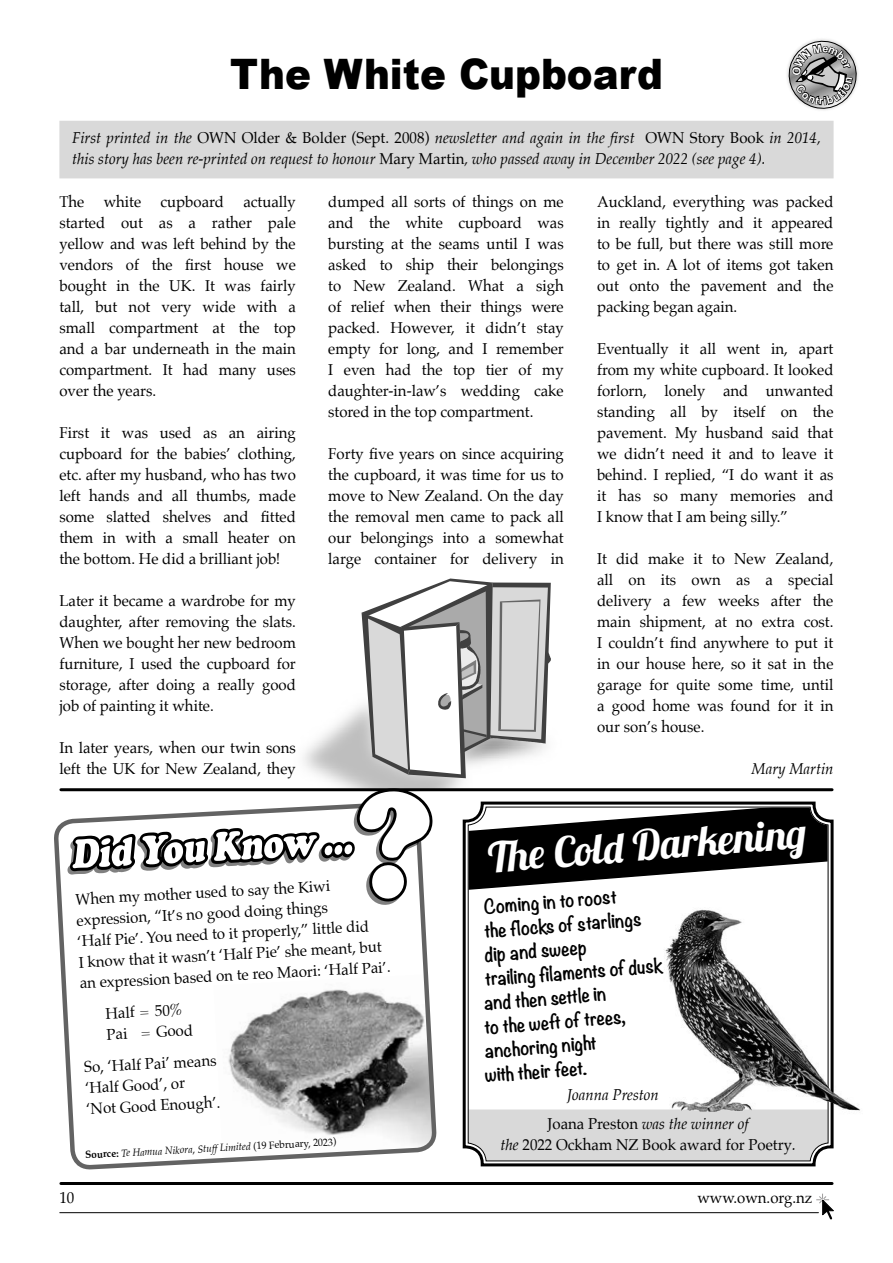
<style>
.page{position:relative;width:893px;height:1263px;background:#fff}
.page>*{position:absolute;margin:0;border:0;box-sizing:border-box;transform-origin:0 0}
.Heading{font:900 42px "Arial";color:#000;scale:.92 1}
.Heading-2{font:42px "Lobster 1.3";color:#fff}
.Body_Text{font:700 18px "Noteworthy";color:#000}
.Body_Text-2{font:15.75px/21px "Palatino";color:#000;text-align:justify;scale:.95 1}
.Body_Text-3{font:italic 15.75px/21px "Palatino";color:#000;scale:.95 1}
.Body_Text-4{font:italic 10.5px "Palatino";color:#000;scale:.95 1}
.s1{font-style:normal}
.s2{font-weight:700;font-style:normal}
.s3{font-style:italic}
</style>
<div class="page">
<hr style="left:61px;top:1182px;width:771px;height:3px;background:#000">
<svg style="left:816px;top:1194px;width:18px;height:26px"></svg>
<hr style="left:60px;top:1212px;width:758px;height:1px;background:#000">
<svg style="left:462px;top:801px;width:372px;height:366px"></svg>
<div style="left:468px;top:806px;width:361px;height:355px;border:1px solid #000;border-radius:18px"></div>
<svg style="left:418px;top:908px;width:17px;height:306px"></svg>
<svg style="left:418px;top:578px;width:133px;height:200px"></svg>
<hr style="left:61px;top:788px;width:771px;height:3px;background:#000">
<div style="left:59px;top:121px;width:775px;height:57px;background:#d9d9d9"></div>
<svg style="left:54px;top:591px;width:364px;height:623px"></svg>
<svg style="left:65px;top:785px;width:369px;height:123px"></svg>
<img style="left:822px;top:1085px;width:16px;height:20px">
<img style="left:672px;top:1104px;width:79px;height:8px">
<svg style="left:787px;top:39px;width:71px;height:71px"></svg>
<p class="Heading" style="left:230px;top:44px;width:472px">The White Cupboard</p>
<p class="Body_Text-3" style="left:72px;top:127px;width:790px">First printed in the <span class="s1">OWN Older &amp; Bolder (Sept. 2008)</span> newsletter and again in the first <span class="s1">OWN Story Book</span> in 2014, this story has been re-printed on request to honour <span class="s1">Mary Martin</span>, who passed away in December 2022 (see page 4).</p>
<p class="Body_Text-2" style="left:59px;top:191px;width:250px">The white cupboard actually started out as a rather pale yellow and was left behind by the vendors of the first house we bought in the UK. It was fairly tall, but not very wide with a small compartment at the top and a bar underneath in the main compartment. It had many uses over the years.</p>
<p class="Body_Text-2" style="left:59px;top:422px;width:250px">First it was used as an airing cupboard for the babies’ clothing, etc. after my husband, who has two left hands and all thumbs, made some slatted shelves and fitted them in with a small heater on the bottom. He did a brilliant job!</p>
<p class="Body_Text-2" style="left:59px;top:590px;width:250px">Later it became a wardrobe for my daughter, after removing the slats.<br>When we bought her new bedroom furniture, I used the cupboard for storage, after doing a really good job of painting it white.</p>
<p class="Body_Text-2" style="left:59px;top:737px;width:250px">In later years, when our twin sons left the UK for New Zealand, they</p>
<p class="Body_Text-2" style="left:328px;top:191px;width:249px">dumped all sorts of things on me and the white cupboard was bursting at the seams until I was asked to ship their belongings to New Zealand. What a sigh of relief when their things were packed. However, it didn’t stay empty for long, and I remember I even had the top tier of my daughter-in-law’s wedding cake stored in the top compartment.</p>
<p class="Body_Text-2" style="left:328px;top:443px;width:249px">Forty five years on since acquiring the cupboard, it was time for us to move to New Zealand. On the day the removal men came to pack all our belongings into a somewhat large container for delivery in</p>
<p class="Body_Text-2" style="left:597px;top:191px;width:250px">Auckland, everything was packed in really tightly and it appeared to be full, but there was still more to get in. A lot of items got taken out onto the pavement and the packing began again.</p>
<p class="Body_Text-2" style="left:597px;top:338px;width:250px">Eventually it all went in, apart from my white cupboard. It looked forlorn, lonely and unwanted standing all by itself on the pavement. My husband said that we didn’t need it and to leave it behind. I replied, “I do want it as it has so many memories and I know that I am being silly.”</p>
<p class="Body_Text-2" style="left:597px;top:548px;width:250px">It did make it to New Zealand, all on its own as a special delivery a few weeks after the main shipment, at no extra cost.<br>I couldn’t find anywhere to put it in our house here, so it sat in the garage for quite some time, until a good home was found for it in our son’s house.</p>
<p class="Body_Text-3" style="left:752px;top:757px;width:88px">Mary Martin</p>
<p class="Body_Text-2" style="left:75px;top:889px;width:329px;text-align:left;rotate:-3deg">When my mother used to say the Kiwi expression, “It’s no good doing things<br>‘Half Pie’. You need to it properly,” little did<br>I know that it wasn’t ‘Half Pie’ she meant, but an expression based on te reo Maori: ‘Half Pai’.</p>
<p class="Body_Text-2" style="left:105px;top:1003px;width:83px;rotate:-3deg">Half = 50%</p>
<p class="Body_Text-2" style="left:106px;top:1024px;width:92px;rotate:-3deg">Pai = Good</p>
<p class="Body_Text-2" style="left:84px;top:1056px;width:143px;text-align:left;rotate:-3deg">So, ‘Half Pai’ means ‘Half Good’, or<br>‘Not Good Enough’.</p>
<p class="Body_Text-4" style="left:85px;top:1146px;width:266px;rotate:-3deg"><span class="s2">Source:</span> Te Hamua Nikora<span class="s1">,</span> StuffLimited <span class="s1">(19 February, 2023)</span></p>
<p class="Heading-2" style="left:486px;top:832px;width:321px;rotate:-5deg">Th e Cold Darkening</p>
<p class="Body_Text" style="left:482px;top:891px;width:135px;rotate:-5deg">Coming in to roost</p>
<p class="Body_Text" style="left:483px;top:915px;width:159px;rotate:-5deg">the fl ocks of starlings</p>
<p class="Body_Text" style="left:483px;top:939px;width:104px;rotate:-5deg">dip and sweep</p>
<p class="Body_Text" style="left:483px;top:963px;width:180px;rotate:-5deg">trailing fi laments of dusk</p>
<p class="Body_Text" style="left:482px;top:987px;width:124px;rotate:-5deg">and then settle in</p>
<p class="Body_Text" style="left:483px;top:1012px;width:143px;rotate:-5deg">to the weft of trees,</p>
<p class="Body_Text" style="left:483px;top:1035px;width:114px;rotate:-5deg">anchoring night</p>
<p class="Body_Text" style="left:484px;top:1059px;width:104px;rotate:-5deg">with their feet.</p>
<p class="Body_Text-3" style="left:567px;top:1084px;width:98px">Joanna Preston</p>
<p class="Body_Text-2" style="left:500px;top:1113px;width:312px;text-align:center">Joana Preston <span class="s3">was the winner of<br>the</span> 2022 Ockham NZ Book award for Poetry<span class="s3">.</span></p>
<p class="Body_Text-2" style="left:59px;top:1187px;width:17px">10</p>
<p class="Body_Text-2" style="left:697px;top:1187px;width:123px">www.own.org.nz</p>
</div>
